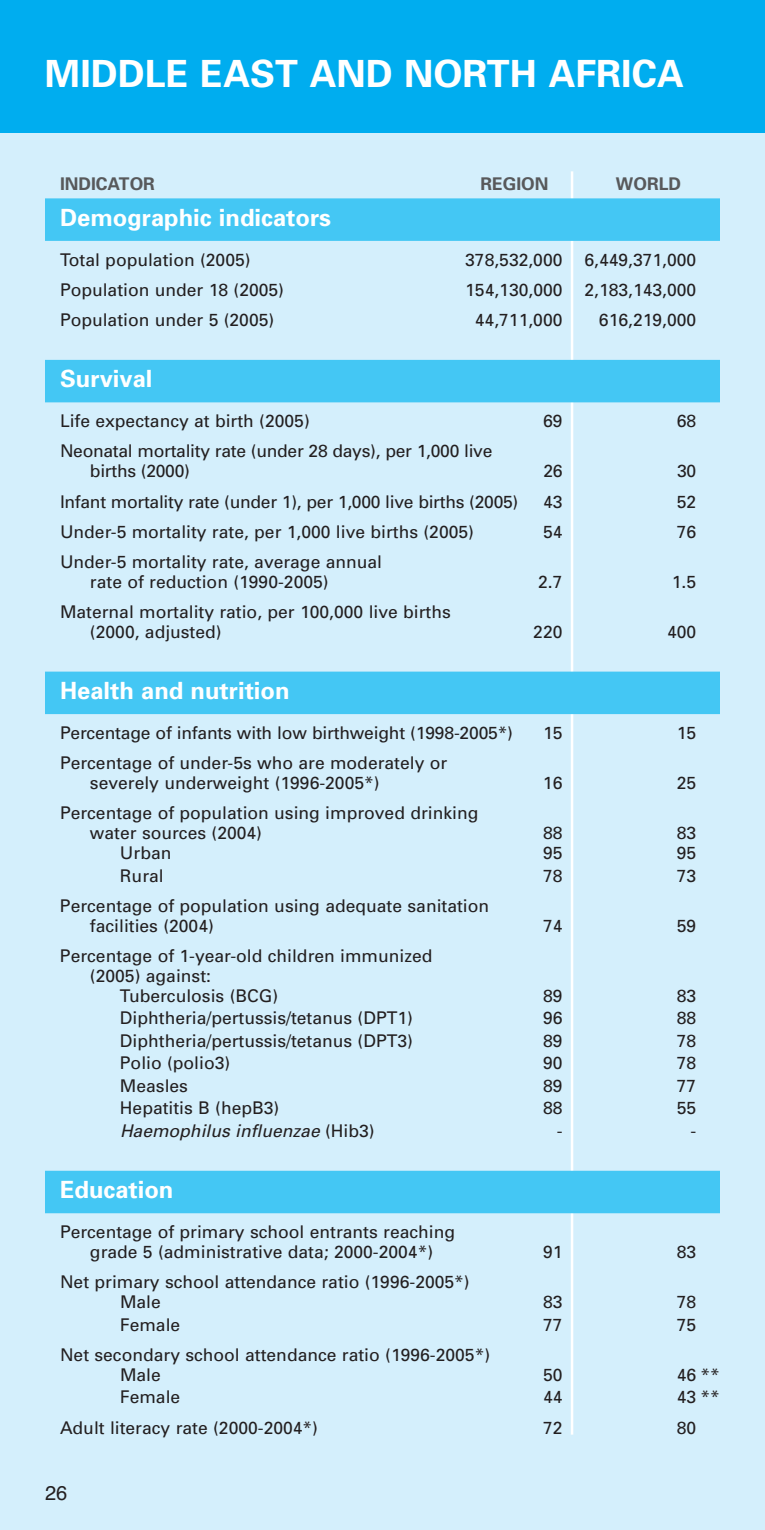
<style>
.page{position:relative;width:765px;height:1530px;background:#d4effc}
.page>*{position:absolute;margin:0;border:0;box-sizing:border-box;transform-origin:0 0}
.t1{font:700 37.5px "Univers";color:#fff}
.t2{font:700 23.75px "Univers";color:#fff}
.t3{font:20px "Helvetica";color:#231f20}
.t4{font:17.5px/20px "Univers";color:#231f20}
.t5{font:italic 17.5px "Univers";color:#231f20}
.t6{font:700 17.5px "Univers";color:#58595b}
.s1{font-style:normal}
</style>
<div class="page">
<div style="left:0;top:0;width:765px;height:132px;background:#00adef"></div>
<hr style="left:571px;top:171px;width:2px;height:1264px;background:#fff">
<div style="left:45px;top:198px;width:675px;height:43px;background:#44c7f4"></div>
<div style="left:45px;top:360px;width:675px;height:42px;background:#44c7f4"></div>
<div style="left:45px;top:672px;width:675px;height:42px;background:#44c7f4"></div>
<div style="left:45px;top:1171px;width:675px;height:42px;background:#44c7f4"></div>
<h1 class="t1" style="left:45px;top:60px;width:640px">MIDDLE EAST AND NORTH AFRICA</h1>
<p class="t6" style="left:60px;top:177px;width:96px">INDICATOR</p>
<p class="t6" style="left:480px;top:177px;width:70px">REGION</p>
<p class="t6" style="left:616px;top:177px;width:67px">WORLD</p>
<h2 class="t2" style="left:60px;top:209px;width:273px">Demographic indicators</h2>
<p class="t4" style="left:60px;top:251px;width:192px">Total population (2005)</p>
<p class="t4" style="left:465px;top:251px;width:99px">378,532,000</p>
<p class="t4" style="left:584px;top:251px;width:113px">6,449,371,000</p>
<p class="t4" style="left:60px;top:281px;width:226px">Population under 18 (2005)</p>
<p class="t4" style="left:465px;top:281px;width:99px">154,130,000</p>
<p class="t4" style="left:584px;top:281px;width:113px">2,183,143,000</p>
<p class="t4" style="left:60px;top:311px;width:216px">Population under 5 (2005)</p>
<p class="t4" style="left:475px;top:311px;width:89px">44,711,000</p>
<p class="t4" style="left:599px;top:311px;width:99px">616,219,000</p>
<h2 class="t2" style="left:60px;top:370px;width:94px">Survival</h2>
<p class="t4" style="left:60px;top:413px;width:251px">Life expectancy at birth (2005)</p>
<p class="t4" style="left:543px;top:413px;width:21px">69</p>
<p class="t4" style="left:677px;top:413px;width:21px">68</p>
<p class="t4" style="left:90px;top:443px;width:404px;text-indent:-30px">Neonatal mortality rate (under 28 days), per 1,000 live births (2000)</p>
<p class="t4" style="left:543px;top:463px;width:21px">26</p>
<p class="t4" style="left:677px;top:463px;width:21px">30</p>
<p class="t4" style="left:60px;top:493px;width:460px">Infant mortality rate (under 1), per 1,000 live births (2005)</p>
<p class="t4" style="left:543px;top:493px;width:21px">43</p>
<p class="t4" style="left:677px;top:493px;width:21px">52</p>
<p class="t4" style="left:60px;top:523px;width:416px">Under-5 mortality rate, per 1,000 live births (2005)</p>
<p class="t4" style="left:543px;top:523px;width:21px">54</p>
<p class="t4" style="left:677px;top:523px;width:21px">76</p>
<p class="t4" style="left:90px;top:553px;width:294px;text-indent:-30px">Under-5 mortality rate, average annual rate of reduction (1990-2005)</p>
<p class="t4" style="left:538px;top:573px;width:26px">2.7</p>
<p class="t4" style="left:672px;top:573px;width:26px">1.5</p>
<p class="t4" style="left:90px;top:603px;width:362px;text-indent:-30px">Maternal mortality ratio, per 100,000 live births (2000, adjusted)</p>
<p class="t4" style="left:533px;top:623px;width:31px">220</p>
<p class="t4" style="left:667px;top:623px;width:31px">400</p>
<h2 class="t2" style="left:60px;top:682px;width:231px">Health and nutrition</h2>
<p class="t4" style="left:60px;top:724px;width:455px">Percentage of infants with low birthweight (1998-2005*)</p>
<p class="t4" style="left:543px;top:724px;width:21px">15</p>
<p class="t4" style="left:677px;top:724px;width:21px">15</p>
<p class="t4" style="left:90px;top:755px;width:359px;text-indent:-30px">Percentage of under-5s who are moderately or severely underweight (1996-2005*)</p>
<p class="t4" style="left:543px;top:775px;width:21px">16</p>
<p class="t4" style="left:677px;top:775px;width:21px">25</p>
<p class="t4" style="left:90px;top:805px;width:390px;text-indent:-30px">Percentage of population using improved drinking water sources (2004)</p>
<p class="t4" style="left:543px;top:825px;width:21px">88</p>
<p class="t4" style="left:677px;top:825px;width:21px">83</p>
<p class="t4" style="left:120px;top:845px;width:53px">Urban</p>
<p class="t4" style="left:543px;top:845px;width:21px">95</p>
<p class="t4" style="left:677px;top:845px;width:21px">95</p>
<p class="t4" style="left:120px;top:867px;width:45px">Rural</p>
<p class="t4" style="left:543px;top:867px;width:21px">78</p>
<p class="t4" style="left:677px;top:867px;width:21px">73</p>
<p class="t4" style="left:90px;top:897px;width:401px;text-indent:-30px">Percentage of population using adequate sanitation facilities (2004)</p>
<p class="t4" style="left:543px;top:917px;width:21px">74</p>
<p class="t4" style="left:677px;top:917px;width:21px">59</p>
<p class="t4" style="left:60px;top:947px;width:374px">Percentage of 1-year-old children immunized</p>
<p class="t4" style="left:90px;top:967px;width:123px">(2005) against:</p>
<p class="t4" style="left:120px;top:987px;width:160px">Tuberculosis (BCG)</p>
<p class="t4" style="left:543px;top:987px;width:21px">89</p>
<p class="t4" style="left:677px;top:987px;width:21px">83</p>
<p class="t4" style="left:120px;top:1010px;width:295px">Diphtheria/pertussis/tetanus (DPT1)</p>
<p class="t4" style="left:543px;top:1010px;width:21px">96</p>
<p class="t4" style="left:677px;top:1010px;width:21px">88</p>
<p class="t4" style="left:120px;top:1032px;width:295px">Diphtheria/pertussis/tetanus (DPT3)</p>
<p class="t4" style="left:543px;top:1032px;width:21px">89</p>
<p class="t4" style="left:677px;top:1032px;width:21px">78</p>
<p class="t4" style="left:120px;top:1055px;width:112px">Polio (polio3)</p>
<p class="t4" style="left:543px;top:1055px;width:21px">90</p>
<p class="t4" style="left:677px;top:1055px;width:21px">78</p>
<p class="t4" style="left:120px;top:1077px;width:70px">Measles</p>
<p class="t4" style="left:543px;top:1077px;width:21px">89</p>
<p class="t4" style="left:677px;top:1077px;width:21px">77</p>
<p class="t4" style="left:120px;top:1100px;width:161px">Hepatitis B (hepB3)</p>
<p class="t4" style="left:543px;top:1100px;width:21px">88</p>
<p class="t4" style="left:677px;top:1100px;width:21px">55</p>
<p class="t5" style="left:120px;top:1124px;width:256px">Haemophilus influenzae <span class="s1">( H i b 3 )</span></p>
<p class="t4" style="left:557px;top:1122px;width:7px">-</p>
<p class="t4" style="left:690px;top:1122px;width:7px">-</p>
<h2 class="t2" style="left:60px;top:1181px;width:115px">Education</h2>
<p class="t4" style="left:60px;top:1224px;width:397px;text-align:center">Percentage of primary school entrants reaching grade 5 (administrative data; 2000-2004*)</p>
<p class="t4" style="left:120px;top:1274px;width:351px;text-indent:-60px">Net primary school attendance ratio (1996-2005*)<br>Male</p>
<p class="t4" style="left:543px;top:1244px;width:21px">91</p>
<p class="t4" style="left:677px;top:1244px;width:21px">83</p>
<p class="t4" style="left:543px;top:1294px;width:21px">83</p>
<p class="t4" style="left:677px;top:1294px;width:21px">78</p>
<p class="t4" style="left:120px;top:1316px;width:62px">Female</p>
<p class="t4" style="left:543px;top:1316px;width:21px">77</p>
<p class="t4" style="left:677px;top:1316px;width:21px">75</p>
<p class="t4" style="left:120px;top:1346px;width:372px;text-indent:-60px">Net secondary school attendance ratio (1996-2005*)<br>Male</p>
<p class="t4" style="left:543px;top:1366px;width:21px">50</p>
<p class="t4" style="left:677px;top:1366px;width:45px">46 **</p>
<p class="t4" style="left:120px;top:1389px;width:62px">Female</p>
<p class="t4" style="left:543px;top:1389px;width:21px">44</p>
<p class="t4" style="left:677px;top:1389px;width:45px">43 **</p>
<p class="t4" style="left:60px;top:1419px;width:260px">Adult literacy rate (2000-2004*)</p>
<p class="t4" style="left:543px;top:1419px;width:21px">72</p>
<p class="t4" style="left:677px;top:1419px;width:21px">80</p>
<p class="t3" style="left:45px;top:1486px;width:24px">26</p>
</div>
